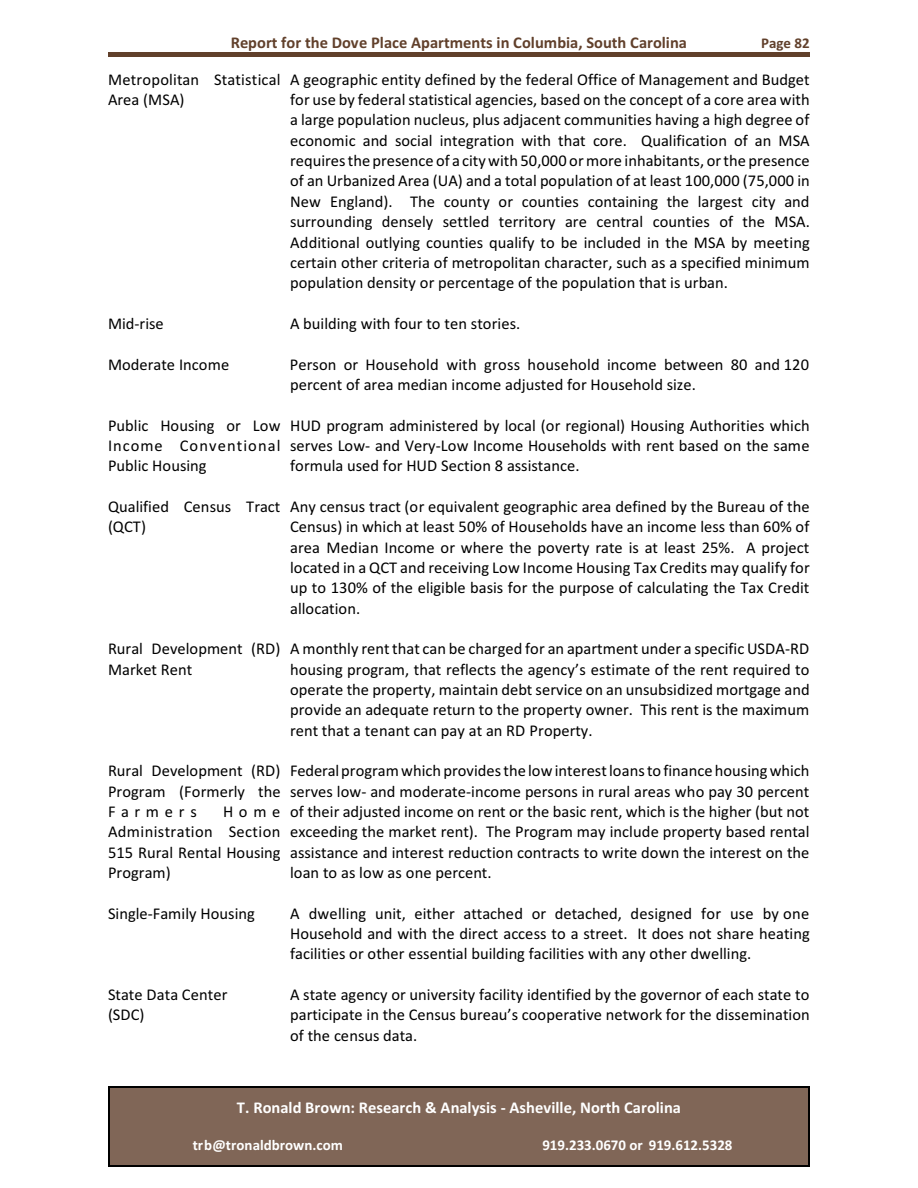
<style>
.page{position:relative;width:918px;height:1188px;background:#fff}
.page>*{position:absolute;margin:0;border:0;box-sizing:border-box;transform-origin:0 0}
.t1{font:16.5px/20.4px "Calibri";color:#000;text-align:justify}
.t2{font:700 16.5px "Calibri";letter-spacing:.005em;color:#fff}
.t3{font:700 16.5px "Calibri";color:#61402b}
.t4{font:700 15px "Calibri";color:#fff}
.t5{font:700 15px "Calibri";color:#61402b}
</style>
<div class="page">
<div style="left:108px;top:1087px;width:702px;height:79px;background:#806657"></div>
<hr style="left:108px;top:1087px;width:1px;height:79px;background:#000">
<hr style="left:809px;top:1087px;width:1px;height:79px;background:#000">
<hr style="left:108px;top:1087px;width:702px;height:1px;background:#000">
<hr style="left:108px;top:1165px;width:702px;height:1px;background:#000">
<hr style="left:108px;top:53px;width:702px;height:4px;background:#61402b">
<p class="t3" style="left:231px;top:36px;width:458px">Report for the Dove Place Apartments in Columbia, South Carolina</p>
<p class="t5" style="left:761px;top:37px;width:50px">Page 82</p>
<p class="t1" style="left:108px;top:70px;width:174px">Metropolitan Statistical<br>Area (MSA)</p>
<p class="t1" style="left:290px;top:70px;width:521px">A geographic entity defined by the federal Office of Management and Budget for use by federal statistical agencies, based on the concept of a core area with a large population nucleus, plus adjacent communities having a high degree of economic and social integration with that core. Qualification of an MSA requires the presence of a city with 50,000 or more inhabitants, or the presence of an Urbanized Area (UA) and a total population of at least 100,000 (75,000 in New England). The county or counties containing the largest city and surrounding densely settled territory are central counties of the MSA.<br>Additional outlying counties qualify to be included in the MSA by meeting certain other criteria of metropolitan character, such as a specified minimum population density or percentage of the population that is urban.</p>
<p class="t1" style="left:108px;top:315px;width:57px">Mid-rise</p>
<p class="t1" style="left:290px;top:315px;width:232px">A building with four to ten stories.</p>
<p class="t1" style="left:108px;top:355px;width:123px">Moderate Income</p>
<p class="t1" style="left:290px;top:355px;width:521px">Person or Household with gross household income between 80 and 120 percent of area median income adjusted for Household size.</p>
<p class="t1" style="left:108px;top:416px;width:174px">Public Housing or Low Income Conventional Public Housing</p>
<p class="t1" style="left:290px;top:416px;width:521px">HUD program administered by local (or regional) Housing Authorities which serves Low- and Very-Low Income Households with rent based on the same formula used for HUD Section 8 assistance.</p>
<p class="t1" style="left:108px;top:498px;width:174px">Qualified Census Tract (QCT)</p>
<p class="t1" style="left:290px;top:498px;width:521px">Any census tract (or equivalent geographic area defined by the Bureau of the Census) in which at least 50% of Households have an income less than 60% of area Median Income or where the poverty rate is at least 25%. A project located in a QCT and receiving Low Income Housing Tax Credits may qualify for up to 130% of the eligible basis for the purpose of calculating the Tax Credit allocation.</p>
<p class="t1" style="left:108px;top:640px;width:174px">Rural Development (RD)<br>Market Rent</p>
<p class="t1" style="left:290px;top:640px;width:521px">A monthly rent that can be charged for an apartment under a specific USDA-RD housing program, that reflects the agency’s estimate of the rent required to operate the property, maintain debt service on an unsubsidized mortgage and provide an adequate return to the property owner. This rent is the maximum rent that a tenant can pay at an RD Property.</p>
<p class="t1" style="left:108px;top:762px;width:174px">Rural Development (RD)<br>Program (Formerly the Farmers</p>
<p class="t1" style="left:290px;top:762px;width:521px">Federalprogramwhich provides the low interest loans to finance housing which serves low- and moderate-income persons in rural areas who pay 30 percent of their adjusted income on rent or the basic rent, which is the higher (but not exceeding the market rent). The Program may include property based rental assistance and interest reduction contracts to write down the interest on the loan to as low as one percent.</p>
<p class="t1" style="left:108px;top:803px;width:174px;text-indent:115px">Home Administration Section 515 Rural Rental Housing Program)</p>
<p class="t1" style="left:108px;top:904px;width:148px">Single-Family Housing</p>
<p class="t1" style="left:290px;top:904px;width:521px">A dwelling unit, either attached or detached, designed for use by one Household and with the direct access to a street. It does not share heating facilities or other essential building facilities with any other dwelling.</p>
<p class="t1" style="left:108px;top:986px;width:121px">State Data Center (SDC)</p>
<p class="t1" style="left:290px;top:986px;width:521px">A state agency or university facility identified by the governor of each state to participate in the Census bureau’s cooperative network for the dissemination of the census data.</p>
<p class="t2" style="left:237px;top:1101px;width:446px">T. Ronald Brown: Research &amp; Analysis - Asheville, North Carolina</p>
<p class="t4" style="left:193px;top:1139px;width:152px">trb@tronaldbrown.com</p>
<p class="t4" style="left:542px;top:1139px;width:192px">919.233.0670 or 919.612.5328</p>
</div>
